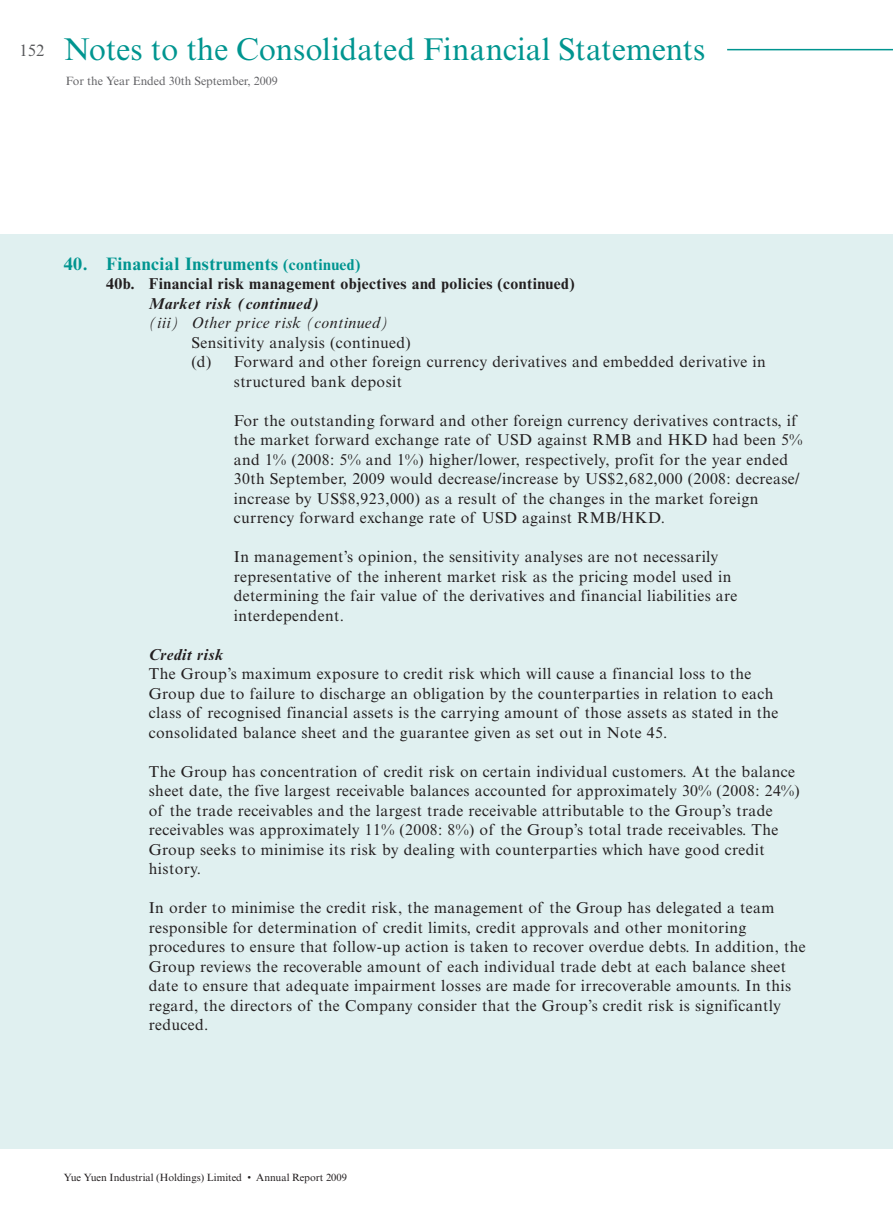
<style>
.page{position:relative;width:893px;height:1212px;background:#fff}
.page>*{position:absolute;margin:0;border:0;box-sizing:border-box;transform-origin:0 0}
.t1{font:31.5px "Times New Roman MT Std";color:#009590}
.t2{font:700 18px "Times New Roman MT Std";letter-spacing:.025em;color:#009590}
.t3{font:15.75px/19.5px "Times New Roman MT Std";letter-spacing:.025em;color:#231f20}
.t4{font:700 15.75px "Times New Roman MT Std";letter-spacing:.025em;color:#231f20}
.t5{font:italic 700 15.75px "Times New Roman MT Std";letter-spacing:.025em;color:#231f20}
.t6{font:italic 15.75px "Times New Roman MT Std";letter-spacing:.025em;color:#231f20}
.t7{font:12px "Times New Roman MT Std";color:#636366}
.t8{font:10.5px "Times New Roman MT Std";color:#231f20}
.s1{font-size:16.5px;color:#57585a}
.s2{font-size:15.75px}
</style>
<div class="page">
<div style="left:0;top:234px;width:893px;height:914px;background:#e0f0f0"></div>
<hr style="left:727px;top:49px;width:166px;height:1px;background:#009590">
<h1 class="t1" style="left:20px;top:38px;width:687px"><span class="s1">152</span> Notes to the Consolidated Financial Statements</h1>
<p class="t7" style="left:66px;top:76px;width:213px">For the Year Ended 30th September, 2009</p>
<p class="t2" style="left:64px;top:253px;width:298px">40. Financial Instruments <span class="s2">(continued)</span></p>
<p class="t4" style="left:106px;top:275px;width:470px">40b. Financial risk management objectives and policies (continued)</p>
<p class="t5" style="left:149px;top:294px;width:172px">Market risk (continued)</p>
<p class="t6" style="left:149px;top:317px;width:241px">(iii) Other price risk (continued)</p>
<p class="t3" style="left:191px;top:334px;width:221px">Sensitivity analysis (continued)</p>
<p class="t3" style="left:191px;top:354px;width:576px">(d) Forward and other foreign currency derivatives and embedded derivative in</p>
<p class="t3" style="left:234px;top:373px;width:170px">structured bank deposit</p>
<p class="t3" style="left:234px;top:412px;width:570px">For the outstanding forward and other foreign currency derivatives contracts, if the market forward exchange rate of USD against RMB and HKD had been 5% and 1% (2008: 5% and 1%) higher/lower, respectively, profit for the year ended 30th September, 2009 would decrease/increase by US$2,682,000 (2008: decrease/ increase by US$8,923,000) as a result of the changes in the market foreign currency forward exchange rate of USD against RMB/HKD.</p>
<p class="t3" style="left:234px;top:549px;width:505px">In management’s opinion, the sensitivity analyses are not necessarily representative of the inherent market risk as the pricing model used in determining the fair value of the derivatives and financial liabilities are interdependent.</p>
<p class="t5" style="left:149px;top:645px;width:76px">Credit risk</p>
<p class="t3" style="left:149px;top:666px;width:631px">The Group’s maximum exposure to credit risk which will cause a financial loss to the Group due to failure to discharge an obligation by the counterparties in relation to each class of recognised financial assets is the carrying amount of those assets as stated in the consolidated balance sheet and the guarantee given as set out in Note 45.</p>
<p class="t3" style="left:149px;top:763px;width:653px">The Group has concentration of credit risk on certain individual customers. At the balance sheet date, the five largest receivable balances accounted for approximately 30% (2008: 24%) of the trade receivables and the largest trade receivable attributable to the Group’s trade receivables was approximately 11% (2008: 8%) of the Group’s total trade receivables. The Group seeks to minimise its risk by dealing with counterparties which have good credit history.</p>
<p class="t3" style="left:149px;top:900px;width:658px">In order to minimise the credit risk, the management of the Group has delegated a team responsible for determination of credit limits, credit approvals and other monitoring procedures to ensure that follow-up action is taken to recover overdue debts. In addition, the Group reviews the recoverable amount of each individual trade debt at each balance sheet date to ensure that adequate impairment losses are made for irrecoverable amounts. In this regard, the directors of the Company consider that the Group’s credit risk is significantly reduced.</p>
<p class="t8" style="left:64px;top:1173px;width:285px">Yue Yuen Industrial (Holdings) Limited • Annual Report 2009</p>
</div>
